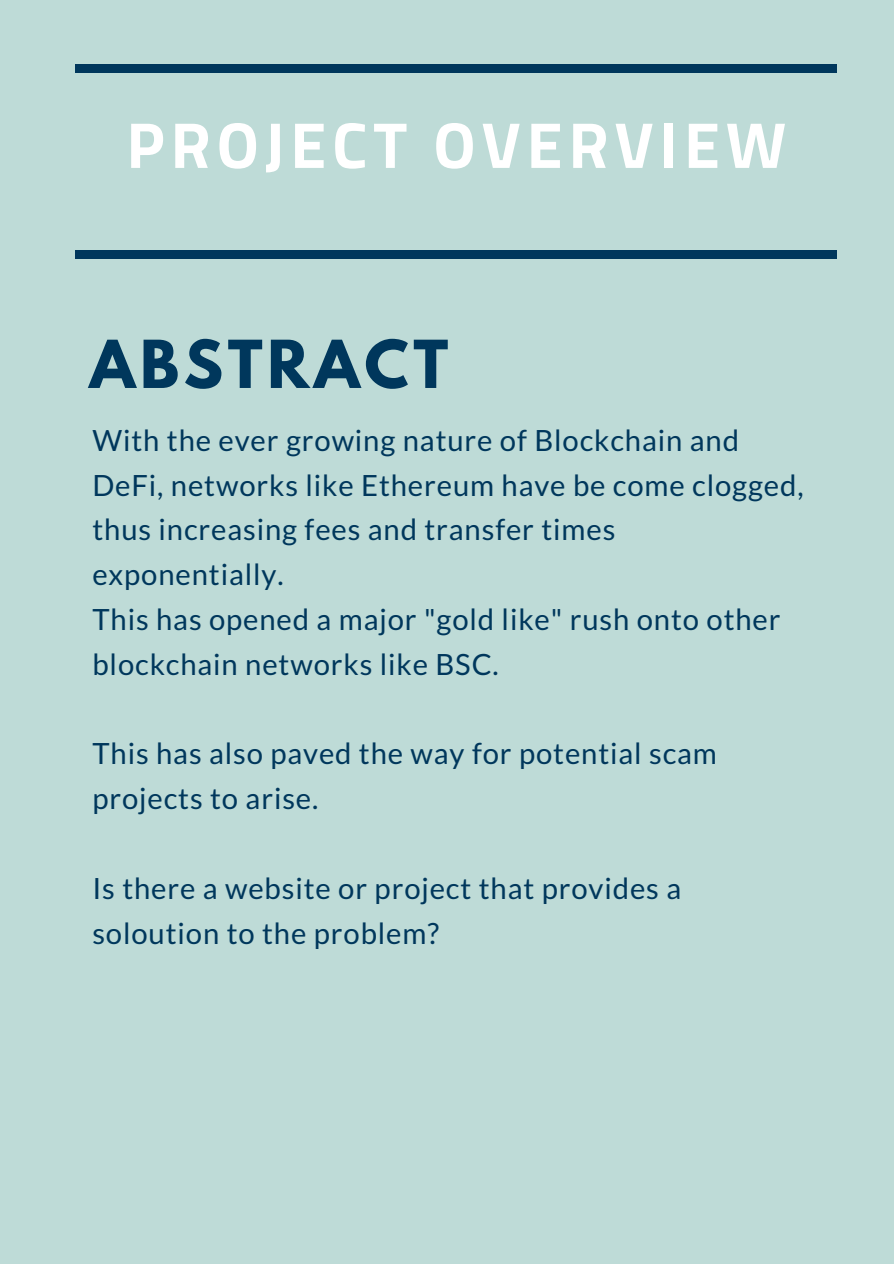
<style>
.page{position:relative;width:894px;height:1264px;background:#fff}
.page>*{position:absolute;margin:0;border:0;box-sizing:border-box;transform-origin:0 0}
.t1{font:700 64.95px "Titillium Web";letter-spacing:.09em;color:#fff}
.t2{font:700 58.5px "League Spartan";letter-spacing:.08em;color:#00375c}
.t3{font:29.25px/44.7px "Lato";letter-spacing:.03em;color:#00375c}
</style>
<div class="page">
<div style="left:0;top:0;width:893px;height:1263px;background:#bedbd7"></div>
<div style="left:75px;top:65px;width:761px;height:7px;background:#00375c"></div>
<div style="left:75px;top:250px;width:761px;height:8px;background:#00375c"></div>
<p class="t1" style="left:126px;top:94px;width:661px">PROJECT OVERVIEW</p>
<p class="t2" style="left:89px;top:335px;width:360px">ABSTRACT</p>
<p class="t3" style="left:92px;top:417px;width:712px">With the ever growing nature of Blockchain and DeFi, networks like Ethereum have be come clogged, thus increasing fees and transfer times exponentially.</p>
<p class="t3" style="left:92px;top:596px;width:689px">This has opened a major "gold like" rush onto other blockchain networks like BSC.</p>
<p class="t3" style="left:92px;top:730px;width:626px">This has also paved the way for potential scam projects to arise.</p>
<p class="t3" style="left:92px;top:865px;width:590px">Is there a website or project that provides a soloution to the problem?</p>
</div>
